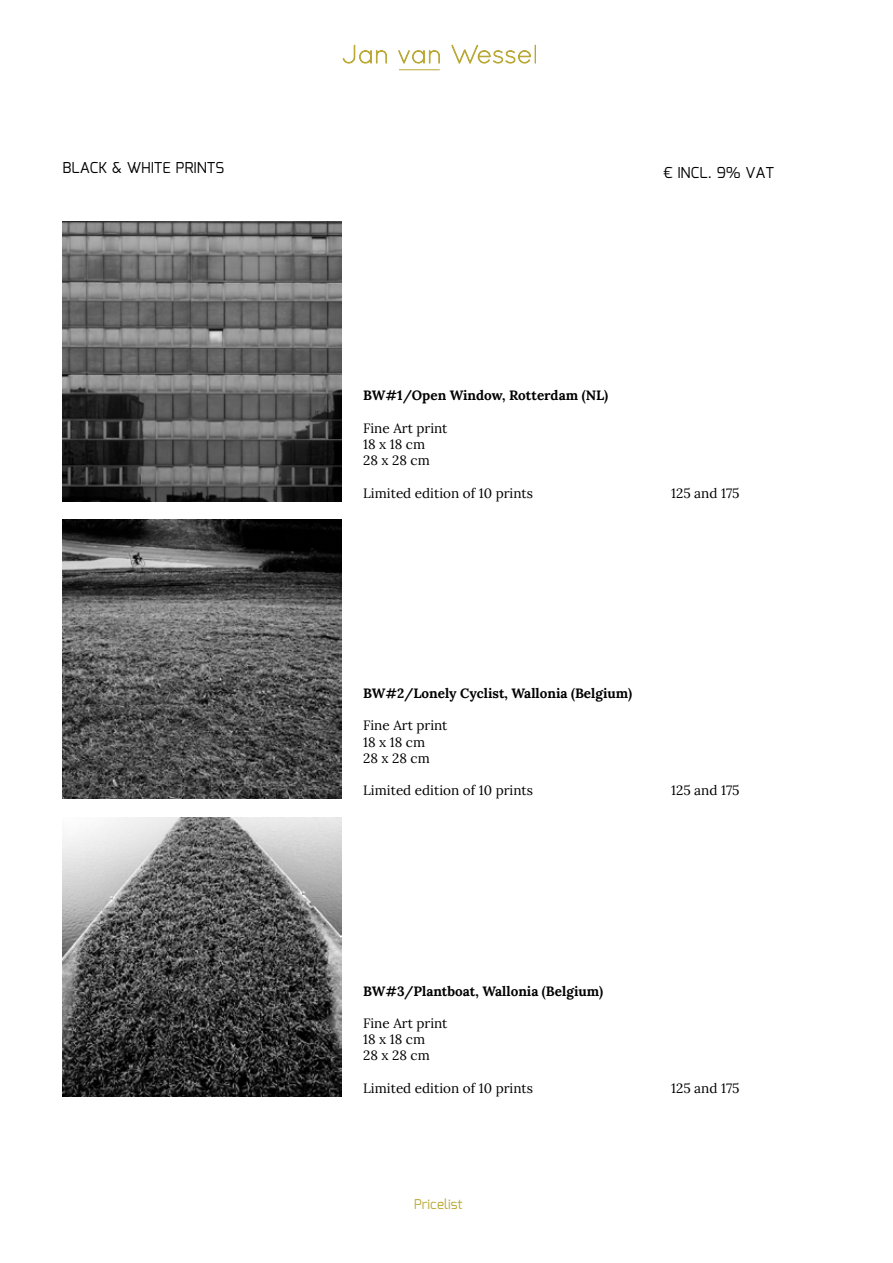
<style>
.page{position:relative;width:893px;height:1263px;background:#fff}
.page>*{position:absolute;margin:0;border:0;box-sizing:border-box;transform-origin:0 0}
.t1{font:15px "Mina";color:#000}
.t2{font:13.5px/16.2px "Lora";color:#000}
.t3{font:700 13.5px "Lora";color:#000}
.t4{font:13.5px "Mina";color:#bba936}
</style>
<div class="page">
<svg style="left:343px;top:45px;width:44px;height:18px"></svg>
<svg style="left:398px;top:50px;width:42px;height:14px"></svg>
<svg style="left:452px;top:45px;width:84px;height:19px"></svg>
<hr style="left:399px;top:69px;width:41px;height:1px;background:#bba937">
<img style="left:63px;top:222px;width:279px;height:279px">
<img style="left:63px;top:519px;width:279px;height:280px">
<img style="left:63px;top:817px;width:279px;height:279px">
<p class="t1" style="left:63px;top:159px;width:163px">BLACK &amp; WHITE PRINTS</p>
<p class="t1" style="left:663px;top:164px;width:112px">€ INCL. 9% VAT</p>
<p class="t3" style="left:363px;top:387px;width:246px">BW#1/Open Window, Rotterdam (NL)</p>
<p class="t2" style="left:363px;top:420px;width:86px">Fine Art print<br>18 x 18 cm<br>28 x 28 cm</p>
<p class="t2" style="left:363px;top:484px;width:171px">Limited edition of 10 prints</p>
<p class="t2" style="left:671px;top:484px;width:70px">125 and 175</p>
<p class="t3" style="left:363px;top:684px;width:270px">BW#2/Lonely Cyclist, Wallonia (Belgium)</p>
<p class="t2" style="left:363px;top:717px;width:86px">Fine Art print<br>18 x 18 cm<br>28 x 28 cm</p>
<p class="t2" style="left:363px;top:782px;width:171px">Limited edition of 10 prints</p>
<p class="t2" style="left:671px;top:782px;width:70px">125 and 175</p>
<p class="t3" style="left:363px;top:982px;width:241px">BW#3/Plantboat, Wallonia (Belgium)</p>
<p class="t2" style="left:363px;top:1015px;width:86px">Fine Art print<br>18 x 18 cm<br>28 x 28 cm</p>
<p class="t2" style="left:363px;top:1080px;width:171px">Limited edition of 10 prints</p>
<p class="t2" style="left:671px;top:1080px;width:70px">125 and 175</p>
<p class="t4" style="left:414px;top:1197px;width:50px">Pricelist</p>
</div>
